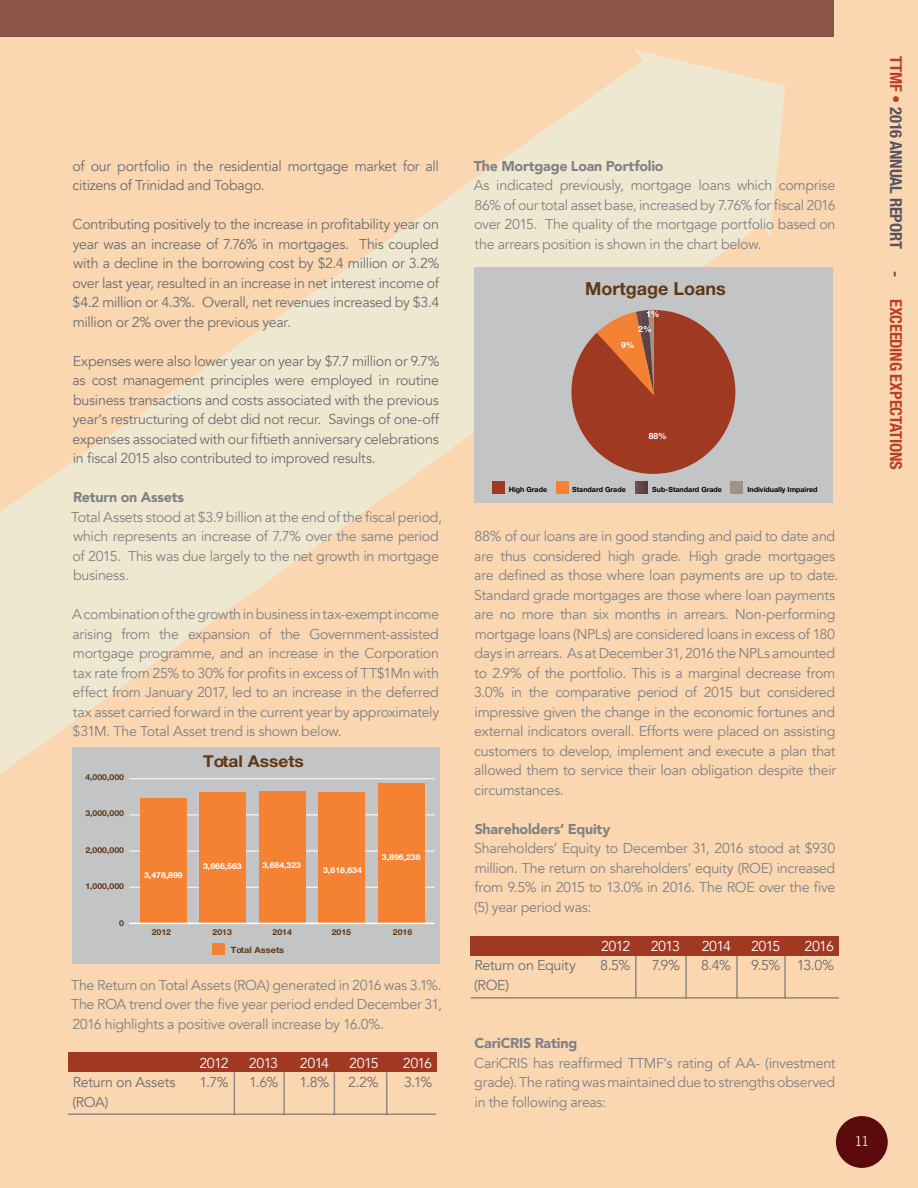
<style>
.page{position:relative;width:918px;height:1188px;background:#fad6b1}
.page>*{position:absolute;margin:0;border:0;box-sizing:border-box;transform-origin:0 0}
.t1{font:700 18px "Helvetica Neue LT Std";color:#603913}
.t2{font:700 condensed 16.5px "Helvetica Neue LT Std";letter-spacing:-.015em;color:#bd3e27}
.t3{font:700 condensed 16.5px "Helvetica Neue LT Std";letter-spacing:-.01em;color:#57545f}
.t4{font:700 16.35px "Helvetica Neue LT Std";color:#603913;scale:1.06 1}
.t5{font:14.25px/19.5px "Avenir";letter-spacing:-.02em;color:#808285;text-align:justify}
.t6{font:14.25px/19.5px "Avenir";letter-spacing:-.02em;color:#6d6e71;text-align:justify}
.t7{font:900 14.25px "Avenir";letter-spacing:-.015em;color:#808285}
.t8{font:14.25px "Avenir";letter-spacing:-.05em;color:#fff}
.t9{font:300 13.5px "Trade Gothic";color:#fff}
.t10{font:700 8.7px "Helvetica Neue LT Std";color:#603913;scale:1.06 1}
.t11{font:700 8.55px "Helvetica Neue LT Std";color:#fff}
.t12{font:700 8.1px "Helvetica Neue LT Std";color:#603913;scale:1.06 1}
.t13{font:700 8.1px "Helvetica Neue LT Std";color:#fff;scale:1.06 1}
.t14{font:700 7.2px "Helvetica Neue LT Std";color:#000}
.s1{color:#bd3e27}
.s2{color:#57545f}
</style>
<div class="page">
<svg style="left:0;top:49px;width:785px;height:677px"></svg>
<svg style="left:0;top:513px;width:68px;height:260px;background:#f0e6cd"></svg>
<div style="left:68px;top:1052px;width:368px;height:20px;background:#a13922"></div>
<div style="left:471px;top:936px;width:368px;height:20px;background:#a13922"></div>
<hr style="left:68px;top:1113px;width:368px;height:2px;background:#696a6d">
<hr style="left:471px;top:997px;width:368px;height:2px;background:#696a6d">
<div style="left:0;top:0;width:834px;height:37px;background:#8b5448"></div>
<div style="left:836px;top:1116px;width:52px;height:52px;background:#5c0b0c;border-radius:50%"></div>
<hr style="left:386px;top:1072px;width:1px;height:43px;background:#696a6d">
<hr style="left:334px;top:1072px;width:1px;height:43px;background:#696a6d">
<hr style="left:784px;top:956px;width:2px;height:43px;background:#696a6d">
<hr style="left:283px;top:1072px;width:2px;height:43px;background:#696a6d">
<hr style="left:736px;top:956px;width:2px;height:43px;background:#696a6d">
<hr style="left:234px;top:1072px;width:1px;height:43px;background:#696a6d">
<hr style="left:685px;top:956px;width:2px;height:43px;background:#696a6d">
<hr style="left:635px;top:955px;width:2px;height:43px;background:#696a6d">
<div style="left:72px;top:747px;width:368px;height:216px;background:#c2c4c6"></div>
<hr style="left:129px;top:887px;width:305px;height:1px;background:#fff">
<hr style="left:129px;top:851px;width:305px;height:1px;background:#fff">
<hr style="left:129px;top:815px;width:305px;height:1px;background:#fff">
<hr style="left:129px;top:778px;width:305px;height:1px;background:#fff">
<div style="left:140px;top:799px;width:47px;height:124px;background:#f58132"></div>
<div style="left:200px;top:792px;width:46px;height:131px;background:#f58132"></div>
<div style="left:259px;top:791px;width:47px;height:132px;background:#f58132"></div>
<div style="left:319px;top:793px;width:46px;height:130px;background:#f58132"></div>
<div style="left:212px;top:943px;width:12px;height:11px;background:#f58132"></div>
<div style="left:378px;top:783px;width:47px;height:140px;background:#f58132"></div>
<hr style="left:129px;top:923px;width:305px;height:1px;background:#fff">
<div style="left:474px;top:268px;width:359px;height:235px;background:#c2c4c6"></div>
<div style="left:492px;top:481px;width:13px;height:12px;background:#a03922"></div>
<div style="left:556px;top:481px;width:12px;height:12px;background:#f58132"></div>
<div style="left:731px;top:481px;width:12px;height:12px;background:#a19383"></div>
<svg style="left:635px;top:481px;width:13px;height:12px"></svg>
<svg style="left:571px;top:310px;width:164px;height:164px"></svg>
<p class="t6" style="left:73px;top:157px;width:368px">of our portfolio in the residential mortgage market for all citizens of Trinidad and Tobago.</p>
<p class="t6" style="left:73px;top:215px;width:368px">Contributing positively to the increase in profitability year on year was an increase of 7.76% in mortgages. This coupled with a decline in the borrowing cost by $2.4 million or 3.2% over last year, resulted in an increase in net interest income of $4.2 million or 4.3%. Overall, net revenues increased by $3.4 million or 2% over the previous year.</p>
<p class="t6" style="left:73px;top:352px;width:368px">Expenses were also lower year on year by $7.7 million or 9.7% as cost management principles were employed in routine business transactions and costs associated with the previous year’s restructuring of debt did not recur. Savings of one-off expenses associated with our fiftieth anniversary celebrations in fiscal 2015 also contributed to improved results.</p>
<p class="t7" style="left:73px;top:485px;width:113px">Return on Assets</p>
<p class="t5" style="left:71px;top:508px;width:373px;text-align:left">Total Assets stood at $3.9 billion at the end of the fiscal period, which represents an increase of 7.7% over the same period of 2015. This was due largely to the net growth in mortgage business.</p>
<p class="t5" style="left:72px;top:605px;width:369px">A combination of the growth in business in tax-exempt income arising from the expansion of the Government-assisted mortgage programme, and an increase in the Corporation tax rate from 25% to 30% for profits in excess of TT$1Mn with effect from January 2017, led to an increase in the deferred tax asset carried forward in the current year by approximately $31M. The Total Asset trend is shown below.</p>
<p class="t12" style="left:85px;top:772px;width:38px">4,000,000</p>
<p class="t12" style="left:85px;top:808px;width:38px">3,000,000</p>
<p class="t12" style="left:85px;top:845px;width:38px">2,000,000</p>
<p class="t12" style="left:85px;top:881px;width:38px">1,000,000</p>
<p class="t12" style="left:119px;top:918px;width:6px">0</p>
<p class="t13" style="left:144px;top:870px;width:38px">3,478,899</p>
<p class="t12" style="left:152px;top:927px;width:20px">2012</p>
<p class="t4" style="left:203px;top:751px;width:96px">Total Assets</p>
<p class="t13" style="left:203px;top:861px;width:38px">3,666,563</p>
<p class="t13" style="left:262px;top:860px;width:38px">3,684,323</p>
<p class="t13" style="left:323px;top:865px;width:38px">3,618,634</p>
<p class="t13" style="left:382px;top:852px;width:38px">3,896,238</p>
<p class="t12" style="left:213px;top:927px;width:20px">2013</p>
<p class="t12" style="left:273px;top:927px;width:20px">2014</p>
<p class="t12" style="left:332px;top:927px;width:20px">2015</p>
<p class="t10" style="left:231px;top:944px;width:52px">Total Assets</p>
<p class="t12" style="left:393px;top:927px;width:20px">2016</p>
<p class="t5" style="left:71px;top:975px;width:373px">The Return on Total Assets (ROA) generated in 2016 was 3.1%.<br>The ROA trend over the five year period ended December 31, 2016 highlights a positive overall increase by 16.0%.</p>
<p class="t8" style="left:199px;top:1054px;width:31px">2012</p>
<p class="t8" style="left:249px;top:1054px;width:31px">2013</p>
<p class="t8" style="left:300px;top:1054px;width:31px">2014</p>
<p class="t8" style="left:349px;top:1054px;width:31px">2015</p>
<p class="t8" style="left:403px;top:1054px;width:31px">2016</p>
<p class="t6" style="left:73px;top:1073px;width:104px">Return on Assets</p>
<p class="t6" style="left:200px;top:1073px;width:31px">1.7%</p>
<p class="t6" style="left:249px;top:1073px;width:31px">1.6%</p>
<p class="t6" style="left:300px;top:1073px;width:31px">1.8%</p>
<p class="t6" style="left:348px;top:1073px;width:32px">2.2%</p>
<p class="t6" style="left:404px;top:1073px;width:30px">3.1%</p>
<p class="t6" style="left:73px;top:1092px;width:38px">(ROA)</p>
<p class="t7" style="left:474px;top:154px;width:191px">The Mortgage Loan Portfolio</p>
<p class="t5" style="left:474px;top:176px;width:363px">As indicated previously, mortgage loans which comprise 86% of our total asset base, increased by 7.76% for fiscal 2016 over 2015. The quality of the mortgage portfolio based on the arrears position is shown in the chart below.</p>
<p class="t1" style="left:585px;top:277px;width:142px">Mortgage Loans</p>
<p class="t11" style="left:646px;top:309px;width:15px">1%</p>
<p class="t11" style="left:638px;top:324px;width:15px">2%</p>
<p class="t11" style="left:621px;top:340px;width:15px">9%</p>
<p class="t11" style="left:649px;top:431px;width:20px">88%</p>
<p class="t14" style="left:509px;top:485px;width:40px">High Grade</p>
<p class="t14" style="left:572px;top:485px;width:55px">Standard Grade</p>
<p class="t14" style="left:652px;top:485px;width:71px">Sub-Standard Grade</p>
<p class="t14" style="left:747px;top:485px;width:72px">Individually Impaired</p>
<p class="t5" style="left:474px;top:527px;width:366px;text-align:left">88% of our loans are in good standing and paid to date and are thus considered high grade. High grade mortgages are defined as those where loan payments are up to date.<br>Standard grade mortgages are those where loan payments are no more than six months in arrears. Non-performing mortgage loans (NPLs) are considered loans in excess of 180 days in arrears. As at December 31, 2016 the NPLs amounted to 2.9% of the portfolio. This is a marginal decrease from 3.0% in the comparative period of 2015 but considered impressive given the change in the economic fortunes and external indicators overall. Efforts were placed on assisting customers to develop, implement and execute a plan that allowed them to service their loan obligation despite their circumstances.</p>
<p class="t7" style="left:475px;top:817px;width:137px">Shareholders’ Equity</p>
<p class="t5" style="left:474px;top:839px;width:363px">Shareholders’ Equity to December 31, 2016 stood at $930 million. The return on shareholders’ equity (ROE) increased from 9.5% in 2015 to 13.0% in 2016. The ROE over the five (5) year period was:</p>
<p class="t8" style="left:601px;top:937px;width:31px">2012</p>
<p class="t8" style="left:651px;top:937px;width:31px">2013</p>
<p class="t8" style="left:702px;top:937px;width:31px">2014</p>
<p class="t8" style="left:751px;top:937px;width:31px">2015</p>
<p class="t8" style="left:805px;top:937px;width:31px">2016</p>
<p class="t6" style="left:474px;top:956px;width:103px">Return on Equity</p>
<p class="t6" style="left:600px;top:956px;width:32px">8.5%</p>
<p class="t6" style="left:652px;top:956px;width:30px">7.9%</p>
<p class="t6" style="left:701px;top:956px;width:31px">8.4%</p>
<p class="t6" style="left:751px;top:956px;width:84px">9.5% 13.0%</p>
<p class="t6" style="left:474px;top:975px;width:37px">(ROE)</p>
<p class="t7" style="left:475px;top:1031px;width:104px">CariCRIS Rating</p>
<p class="t5" style="left:474px;top:1053px;width:363px">CariCRIS has reaffirmed TTMF’s rating of AA- (investment grade). The rating was maintained due to strengths observed in the following areas:</p>
<p class="t9" style="left:855px;top:1133px;width:16px">11</p>
<p class="t3" style="left:906px;top:56px;width:194px;rotate:90deg"><span class="s1">TTMF •</span> 2016 ANNUAL REPORT</p>
<p class="t2" style="left:906px;top:271px;width:200px;rotate:90deg"><span class="s2">-</span> EXCEEDING EXPECTATIONS</p>
</div>
